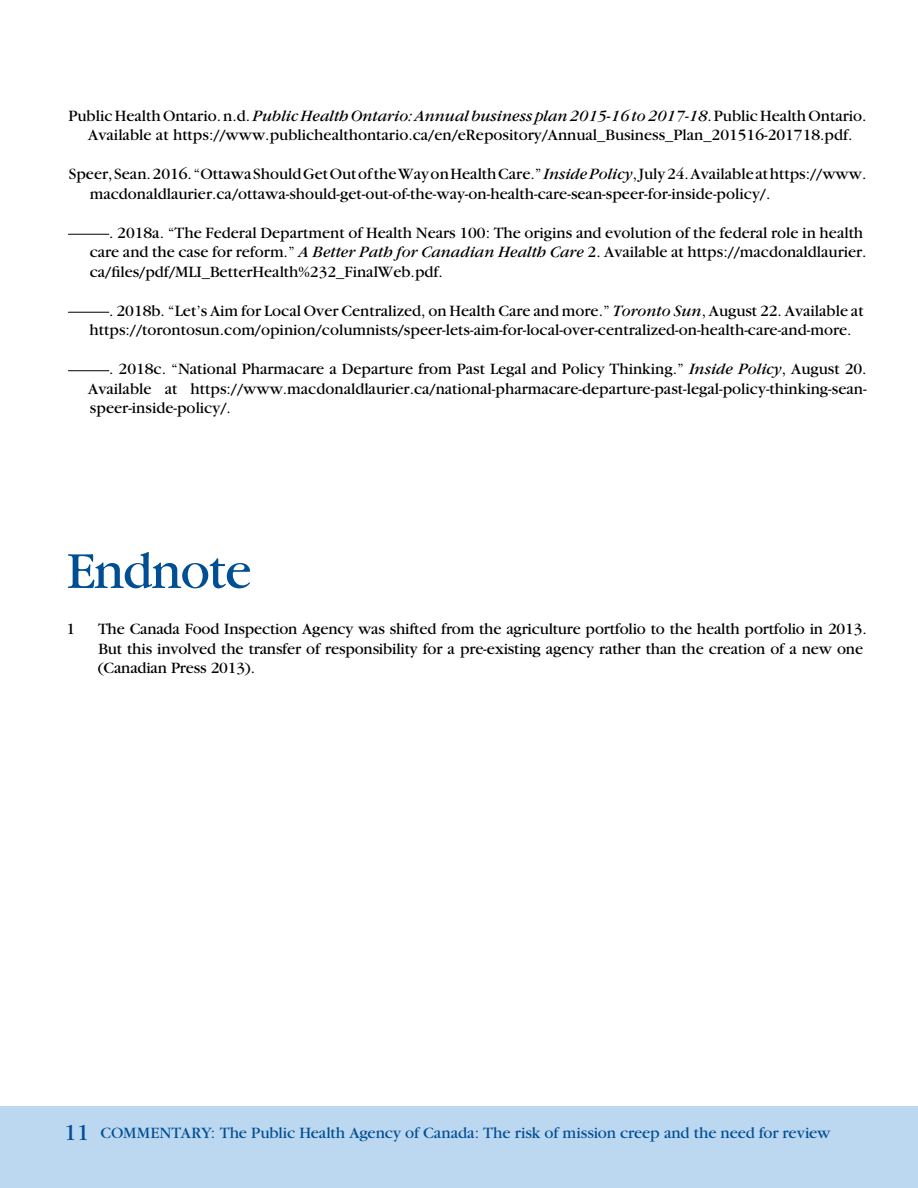
<style>
.page{position:relative;width:918px;height:1188px;background:#fff}
.page>*{position:absolute;margin:0;border:0;box-sizing:border-box;transform-origin:0 0}
.t1{font:54px "Garamond";letter-spacing:-.02em;color:#004e93}
.t2{font:16.5px/19.5px "Garamond";color:#000}
.t3{font:16.5px "Garamond";letter-spacing:-.01em;color:#004e93}
.s1{font-style:italic}
.s2{font-size:24px}
</style>
<div class="page">
<div style="left:0;top:1106px;width:918px;height:82px;background:#bcd7f0"></div>
<hr style="left:68px;top:234px;width:41px;height:1px;background:#000">
<hr style="left:68px;top:312px;width:41px;height:1px;background:#000">
<hr style="left:68px;top:370px;width:41px;height:1px;background:#000">
<p class="t2" style="left:68px;top:106px;width:800px;text-align:center">Public Health Ontario. n.d. <span class="s1">Public Health Ontario: Annual business plan 2015-16 to 2017-18</span>. Public Health Ontario.<br>Available at https://www.publichealthontario.ca/en/eRepository/Annual_Business_Plan_201516-201718.pdf.</p>
<p class="t2" style="left:90px;top:164px;width:778px;text-indent:-21px">Speer, Sean. 2016. “Ottawa Should Get Out of the Way on Health Care.” <span class="s1">Inside Policy</span>, July 24. Available at https://www. macdonaldlaurier.ca/ottawa-should-get-out-of-the-way-on-health-care-sean-speer-for-inside-policy/.</p>
<p class="t2" style="left:90px;top:223px;width:778px;text-indent:20px">. 2018a. “The Federal Department of Health Nears 100: The origins and evolution of the federal role in health care and the case for reform.” <span class="s1">A Better Path for Canadian Health Care</span> 2. Available at https://macdonaldlaurier. ca/files/pdf/MLI_BetterHealth%232_FinalWeb.pdf.</p>
<p class="t2" style="left:90px;top:301px;width:776px;text-indent:20px">. 2018b. “Let’s Aim for Local Over Centralized, on Health Care and more.” <span class="s1">Toronto Sun</span>, August 22. Available at https://torontosun.com/opinion/columnists/speer-lets-aim-for-local-over-centralized-on-health-care-and-more.</p>
<p class="t2" style="left:88px;top:359px;width:780px;text-align:justify;text-indent:21px">. 2018c. “National Pharmacare a Departure from Past Legal and Policy Thinking.” <span class="s1">Inside Policy</span>, August 20.<br>Available at https://www.macdonaldlaurier.ca/national-pharmacare-departure-past-legal-policy-thinking-sean&shy;speer-inside-policy/.</p>
<h1 class="t1" style="left:66px;top:543px;width:187px">Endnote</h1>
<p class="t2" style="left:67px;top:620px;width:10px">1</p>
<p class="t2" style="left:98px;top:620px;width:770px">The Canada Food Inspection Agency was shifted from the agriculture portfolio to the health portfolio in 2013.<br>But this involved the transfer of responsibility for a pre-existing agency rather than the creation of a new one (Canadian Press 2013).</p>
<p class="t3" style="left:64px;top:1125px;width:768px"><span class="s2">11</span> COMMENTARY: The Public Health Agency of Canada: The risk of mission creep and the need for review</p>
</div>
